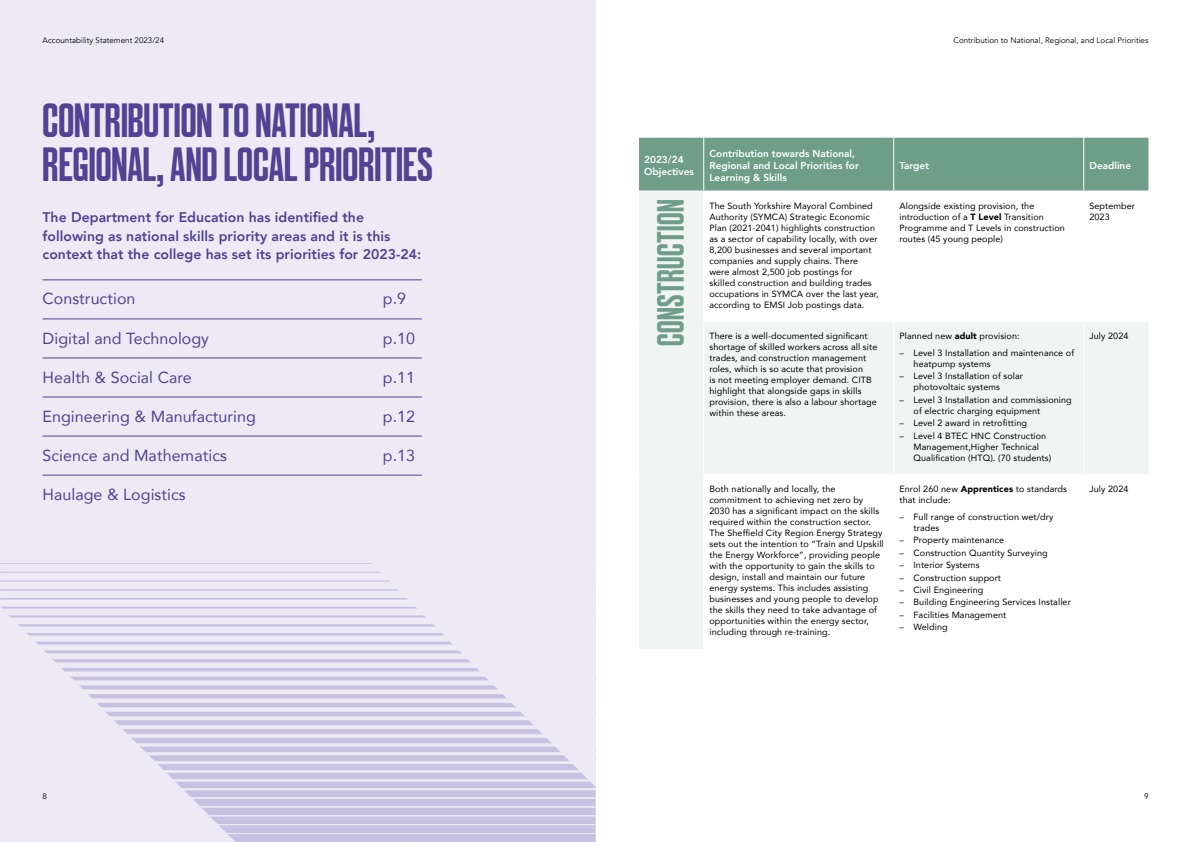
<style>
.page{position:relative;width:1191px;height:842px;background:#fff}
.page>*{position:absolute;margin:0;border:0;box-sizing:border-box;transform-origin:0 0}
.t1{font:300 48px/43.2px "Beckett";color:#514293}
.t2{font:300 38px "Beckett";letter-spacing:.01em;color:#6e9d88}
.t3{font:16px "Avenir";letter-spacing:.005em;color:#514293}
.t4{font:800 14px/18.2px "Avenir";letter-spacing:.005em;color:#514293}
.t5{font:800 10px/12px "Avenir";color:#fff}
.t6{font:9px/11px "Avenir";letter-spacing:.01em;color:#000}
.t7{font:8px "Avenir";color:#000}
.s1{font-weight:900}
</style>
<div class="page">
<div style="left:0;top:0;width:595px;height:842px;background:#edeaf6"></div>
<hr style="left:43px;top:279px;width:379px;height:1px;background:#514293">
<hr style="left:43px;top:318px;width:379px;height:1px;background:#514293">
<hr style="left:43px;top:357px;width:379px;height:1px;background:#514293">
<hr style="left:43px;top:396px;width:379px;height:1px;background:#514293">
<hr style="left:43px;top:436px;width:379px;height:1px;background:#514293">
<hr style="left:43px;top:475px;width:379px;height:1px;background:#514293">
<div style="left:639px;top:138px;width:509px;height:53px;background:#6e9d88"></div>
<svg style="left:639px;top:192px;width:509px;height:457px"></svg>
<hr style="left:703px;top:138px;width:1px;height:53px;background:#fff">
<hr style="left:893px;top:138px;width:1px;height:53px;background:#fff">
<hr style="left:1083px;top:138px;width:1px;height:53px;background:#fff">
<hr style="left:703px;top:192px;width:1px;height:129px;background:#fff">
<hr style="left:893px;top:192px;width:1px;height:129px;background:#fff">
<hr style="left:1083px;top:192px;width:1px;height:129px;background:#fff">
<hr style="left:703px;top:321px;width:190px;height:1px;background:#fff">
<hr style="left:703px;top:322px;width:1px;height:152px;background:#fff">
<hr style="left:893px;top:321px;width:190px;height:1px;background:#fff">
<hr style="left:893px;top:322px;width:1px;height:152px;background:#fff">
<hr style="left:1083px;top:321px;width:66px;height:1px;background:#fff">
<hr style="left:1083px;top:322px;width:1px;height:152px;background:#fff">
<hr style="left:703px;top:474px;width:190px;height:1px;background:#fff">
<hr style="left:703px;top:475px;width:1px;height:174px;background:#fff">
<hr style="left:893px;top:474px;width:190px;height:1px;background:#fff">
<hr style="left:893px;top:475px;width:1px;height:174px;background:#fff">
<hr style="left:1083px;top:474px;width:66px;height:1px;background:#fff">
<hr style="left:1083px;top:475px;width:1px;height:174px;background:#fff">
<svg style="left:0;top:563px;width:595px;height:279px"></svg>
<svg style="left:368px;top:563px;width:227px;height:224px"></svg>
<svg style="left:0;top:606px;width:235px;height:236px"></svg>
<p class="t7" style="left:43px;top:35px;width:123px">Accountability Statement 2023/24</p>
<h1 class="t1" style="left:43px;top:98px;width:392px">CONTRIBUTION TO NATIONAL,<br>REGIONAL, AND LOCAL PRIORITIES</h1>
<h3 class="t4" style="left:43px;top:208px;width:380px">The Department for Education has identified the following as national skills priority areas and it is this context that the college has set its priorities for 2023-24:</h3>
<h3 class="t3" style="left:43px;top:286px;width:94px">Construction</h3>
<h3 class="t3" style="left:383px;top:286px;width:25px">p.9</h3>
<h3 class="t3" style="left:43px;top:325px;width:168px">Digital and Technology</h3>
<h3 class="t3" style="left:383px;top:325px;width:34px">p.10</h3>
<h3 class="t3" style="left:43px;top:364px;width:151px">Health &amp; Social Care</h3>
<h3 class="t3" style="left:383px;top:364px;width:34px">p.11</h3>
<h3 class="t3" style="left:43px;top:403px;width:215px">Engineering &amp; Manufacturing</h3>
<h3 class="t3" style="left:383px;top:403px;width:34px">p.12</h3>
<h3 class="t3" style="left:43px;top:442px;width:186px">Science and Mathematics</h3>
<h3 class="t3" style="left:383px;top:442px;width:34px">p.13</h3>
<h3 class="t3" style="left:43px;top:481px;width:145px">Haulage &amp; Logistics</h3>
<p class="t7" style="left:953px;top:35px;width:196px">Contribution to National, Regional, and Local Priorities</p>
<p class="t5" style="left:644px;top:154px;width:51px">2023/24<br>Objectives</p>
<p class="t5" style="left:709px;top:148px;width:151px">Contribution towards National,<br>Regional and Local Priorities for<br>Learning &amp; Skills</p>
<p class="t5" style="left:899px;top:160px;width:31px">Target</p>
<p class="t5" style="left:1089px;top:160px;width:43px">Deadline</p>
<h2 class="t2" style="left:650px;top:345px;width:147px;rotate:-90deg">CONSTRUCTION</h2>
<p class="t6" style="left:709px;top:200px;width:171px">The South Yorkshire Mayoral Combined Authority (SYMCA) Strategic Economic Plan (2021-2041) highlights construction as a sector of capability locally, with over 8,200 businesses and several important companies and supply chains. There were almost 2,500 job postings for skilled construction and building trades occupations in SYMCA over the last year, according to EMSI Job postings data.</p>
<p class="t6" style="left:899px;top:200px;width:167px">Alongside existing provision, the introduction of a <span class="s1">T Level</span> Transition Programme and T Levels in construction routes (45 young people)</p>
<p class="t6" style="left:1089px;top:200px;width:47px">September<br>2023</p>
<p class="t6" style="left:709px;top:330px;width:169px">There is a well-documented significant shortage of skilled workers across all site trades, and construction management roles, which is so acute that provision<br>is not meeting employer demand. CITB highlight that alongside gaps in skills provision, there is also a labour shortage within these areas.</p>
<p class="t6" style="left:899px;top:330px;width:122px">Planned new <span class="s1">adult</span> provision:</p>
<p class="t6" style="left:1089px;top:330px;width:41px">July 2024</p>
<p class="t6" style="left:913px;top:347px;width:162px;text-indent:-14px">– Level 3 Installation and maintenance of heatpump systems</p>
<p class="t6" style="left:913px;top:370px;width:111px;text-indent:-14px">– Level 3 Installation of solar photovoltaic systems</p>
<p class="t6" style="left:913px;top:394px;width:160px;text-indent:-14px">– Level 3 Installation and commissioning of electric charging equipment</p>
<p class="t6" style="left:899px;top:417px;width:129px">– Level 2 award in retrofitting</p>
<p class="t6" style="left:913px;top:430px;width:139px;text-indent:-14px">– Level 4 BTEC HNC Construction<br>Management,Higher Technical<br>Qualification (HTQ). (70 students)</p>
<p class="t6" style="left:709px;top:483px;width:176px">Both nationally and locally, the commitment to achieving net zero by 2030 has a significant impact on the skills required within the construction sector.<br>The Sheffield City Region Energy Strategy sets out the intention to “Train and Upskill the Energy Workforce”, providing people with the opportunity to gain the skills to design, install and maintain our future energy systems. This includes assisting businesses and young people to develop the skills they need to take advantage of opportunities within the energy sector, including through re-training.</p>
<p class="t6" style="left:899px;top:483px;width:169px">Enrol 260 new <span class="s1">Apprentices</span> to standards that include:</p>
<p class="t6" style="left:913px;top:511px;width:141px;text-indent:-14px">– Full range of construction wet/dry trades</p>
<p class="t6" style="left:899px;top:534px;width:106px">– Property maintenance</p>
<p class="t6" style="left:899px;top:547px;width:150px">– Construction Quantity Surveying</p>
<p class="t6" style="left:899px;top:559px;width:82px">– Interior Systems</p>
<p class="t6" style="left:899px;top:572px;width:103px">– Construction support</p>
<p class="t6" style="left:899px;top:584px;width:86px">– Civil Engineering</p>
<p class="t6" style="left:899px;top:596px;width:173px">– Building Engineering Services Installer</p>
<p class="t6" style="left:899px;top:609px;width:108px">– Facilities Management</p>
<p class="t6" style="left:899px;top:621px;width:50px">– Welding</p>
<p class="t6" style="left:1089px;top:483px;width:41px">July 2024</p>
<p class="t7" style="left:43px;top:792px;width:6px">8</p>
<p class="t7" style="left:1144px;top:792px;width:6px">9</p>
</div>
